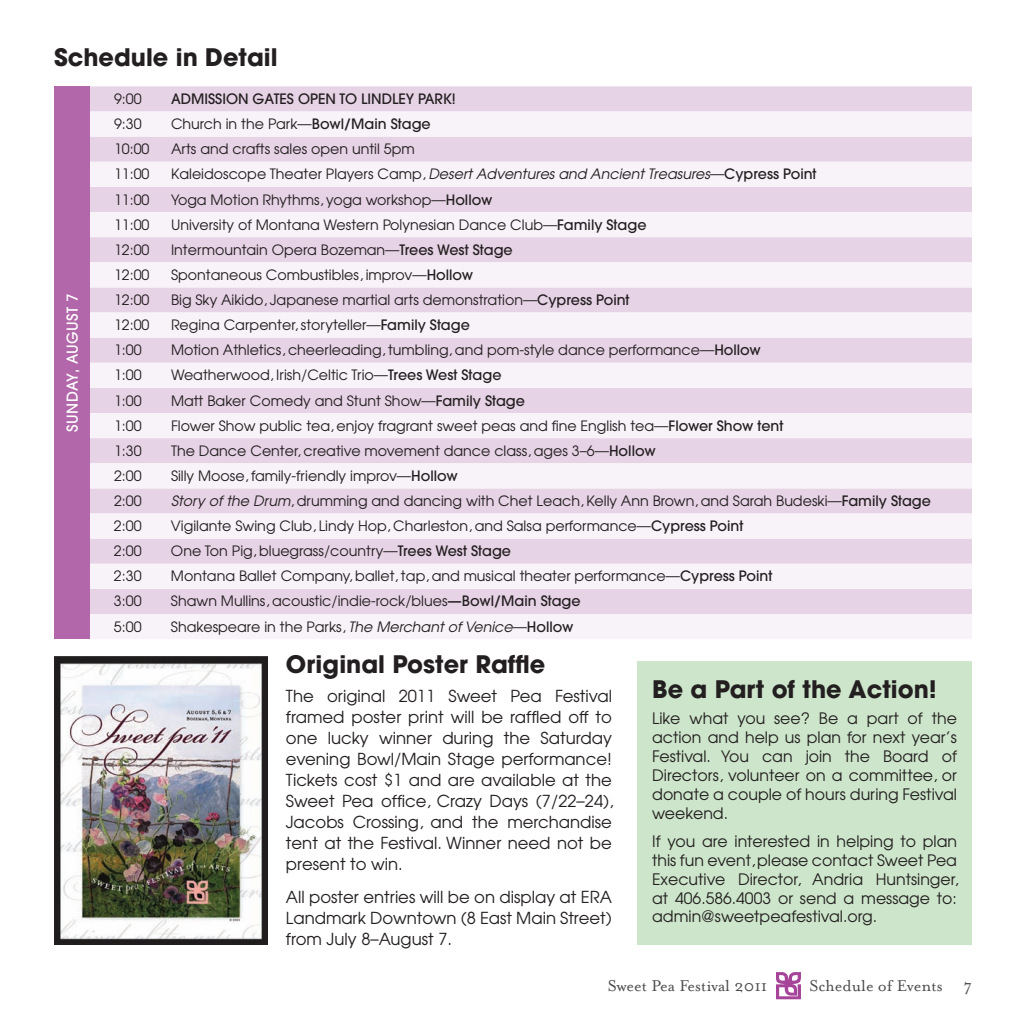
<style>
.page{position:relative;width:1026px;height:1026px;background:#fff}
.page>*{position:absolute;margin:0;border:0;box-sizing:border-box;transform-origin:0 0}
.t1{font:700 24px "Avant Garde";color:#231f20}
.t2{font:18px "Mrs Eaves Roman";color:#4b4c4d}
.t3{font:16.5px/21px "Avant Garde";color:#231f20;text-align:justify}
.t4{font:15.75px/18.9px "Avant Garde";color:#231f20;text-align:justify}
.t5{font:500 15px "Avant Garde";color:#fff}
.t6{font:14.25px/25px "Avant Garde";color:#231f20}
.t7{font:500 14.25px "Avant Garde";color:#231f20}
.s1{font-weight:500}
.s2{font-style:italic}
</style>
<div class="page">
<svg style="left:776px;top:972px;width:25px;height:27px"></svg>
<div style="left:54px;top:86px;width:36px;height:553px;background:#b267aa"></div>
<svg style="left:90px;top:86px;width:882px;height:26px;background:#e7d4e6"></svg>
<svg style="left:90px;top:112px;width:882px;height:527px;fill:#f8f3f8"></svg>
<img style="left:57px;top:659px;width:208px;height:283px">
<div style="left:54px;top:656px;width:214px;height:289px;border:2px solid #231f20"></div>
<div style="left:637px;top:661px;width:335px;height:284px;background:#cde6cb"></div>
<h1 class="t1" style="left:54px;top:42px;width:225px">Schedule in Detail</h1>
<p class="t5" style="left:63px;top:302px;width:10px;rotate:-90deg">7</p>
<p class="t5" style="left:63px;top:373px;width:28px;rotate:-90deg">, August</p>
<p class="t5" style="left:63px;top:432px;width:17px;rotate:-90deg">Sunday</p>
<p class="t6" style="left:114px;top:86px;width:29px">9:00</p>
<p class="t7" style="left:171px;top:90px;width:19px">Admission</p>
<p class="t7" style="left:253px;top:90px;width:91px">Gatesopento</p>
<p class="t7" style="left:361px;top:90px;width:15px">Lindl</p>
<p class="t7" style="left:398px;top:90px;width:37px">ey Park</p>
<p class="t7" style="left:452px;top:90px;width:5px">!</p>
<p class="t6" style="left:114px;top:111px;width:49px">9:30 C</p>
<p class="t6" style="left:114px;top:111px;width:704px;text-indent:69px">hurch in the Park—<span class="s1">Bowl/Main Stage<br></span>10:00 Arts and crafts sales open until 5pm<br>11:00 Kaleidoscope Theater Players Camp, <span class="s2">Desert Adventures and Ancient Treasures</span>—<span class="s1">Cypress Point </span>11:00 Yoga Motion Rhythms, yoga workshop—<span class="s1">Hollow<br></span>11:00 U niversity of Montana Western Polynesian Dance Club—<span class="s1">Family Stage<br></span>12:00 I ntermountain Opera Bozeman—<span class="s1">Trees West Stage<br></span>12:00 Spontaneous Combustibles, improv—<span class="s1">Hollow<br></span>12:00 Big Sky Aikido, Japanese martial arts demonstration—<span class="s1">Cypress Point<br></span>12:00 Regina Carpenter, storyteller—<span class="s1">Family Stage<br></span>1:00 M</p>
<p class="t6" style="left:184px;top:337px;width:578px">otion Athletics, cheerleading, tumbling, and pom-style dance performance—<span class="s1">Hollow</span></p>
<p class="t6" style="left:114px;top:362px;width:29px">1:00</p>
<p class="t6" style="left:171px;top:362px;width:332px">Weatherwood, Irish/Celtic Trio—<span class="s1">Trees West Stage</span></p>
<p class="t6" style="left:114px;top:388px;width:50px">1:00 M</p>
<p class="t6" style="left:184px;top:388px;width:342px">att Baker Comedy and Stunt Show—<span class="s1">Family Stage</span></p>
<p class="t6" style="left:114px;top:413px;width:29px">1:00</p>
<p class="t6" style="left:114px;top:413px;width:671px;text-indent:57px">Flower Show public tea, enjoy fragrant sweet peas and fine English tea—<span class="s1">Flower Show tent<br></span>1:30 The Dance Center, creative movement dance class, ages 3–6—<span class="s1">Hollow<br></span>2:00 S</p>
<p class="t6" style="left:178px;top:463px;width:281px">illy Moose, family-friendly improv—<span class="s1">Hollow</span></p>
<p class="t6" style="left:114px;top:488px;width:29px">2:00</p>
<p class="t6" style="left:171px;top:488px;width:762px"><span class="s2">Story of the Drum</span>, drumming and dancing with Chet Leach, Kelly Ann Brown, and Sarah Budeski—<span class="s1">Family Stage</span></p>
<p class="t6" style="left:114px;top:513px;width:29px">2:00</p>
<p class="t6" style="left:171px;top:513px;width:574px">Vigilante Swing Club, Lindy Hop, Charleston, and Salsa performance—<span class="s1">Cypress Point</span></p>
<p class="t6" style="left:114px;top:538px;width:50px">2:00 O</p>
<p class="t6" style="left:183px;top:538px;width:329px">ne Ton Pig, bluegrass/country—<span class="s1">Trees West Stage</span></p>
<p class="t6" style="left:114px;top:563px;width:50px">2:30 M</p>
<p class="t6" style="left:184px;top:563px;width:590px">ontana Ballet Company, ballet, tap, and musical theater performance—<span class="s1">Cypress Point</span></p>
<p class="t6" style="left:114px;top:589px;width:47px">3:00 S</p>
<p class="t6" style="left:178px;top:589px;width:404px">hawn Mullins, acoustic/indie-rock/blues<span class="s1">—Bowl/Main Stage</span></p>
<p class="t6" style="left:114px;top:614px;width:47px">5:00 S</p>
<p class="t6" style="left:178px;top:614px;width:397px">hakespeare in the Parks, <span class="s2">The Merchant of Venice</span>—<span class="s1">Hollow</span></p>
<h1 class="t1" style="left:286px;top:649px;width:261px">Original Poster Raffle</h1>
<p class="t3" style="left:286px;top:685px;width:329px">The original 2011 Sweet Pea Festival framed poster print will be raffled off to one lucky winner during the Saturday evening Bowl/Main Stage performance!<br>Tickets cost $1 and are available at the Sweet Pea office, Crazy Days (7/22–24), Jacobs Crossing, and the merchandise tent at the Festival. Winner need not be present to win.</p>
<p class="t3" style="left:286px;top:886px;width:328px;text-align:left">All poster entries will be on display at ERA<br>Landmark Downtown (8 East Main Street) from July 8–August 7.</p>
<h1 class="t1" style="left:652px;top:674px;width:286px">Be a Part of the Action!</h1>
<p class="t4" style="left:652px;top:709px;width:306px">Like what you see? Be a part of the action and help us plan for next year’s Festival. You can join the Board of Directors, volunteer on a committee, or donate a couple of hours during Festival weekend.</p>
<p class="t4" style="left:652px;top:831px;width:308px">If you are interested in helping to plan this fun event, please contact Sweet Pea Executive Director, Andria Huntsinger, at 406.586.4003 or send a message to: admin@sweetpeafestival.org.</p>
<p class="t2" style="left:608px;top:976px;width:161px">Sweet Pea Festival 2011</p>
<p class="t2" style="left:810px;top:976px;width:164px">Schedule of Events 7</p>
</div>
